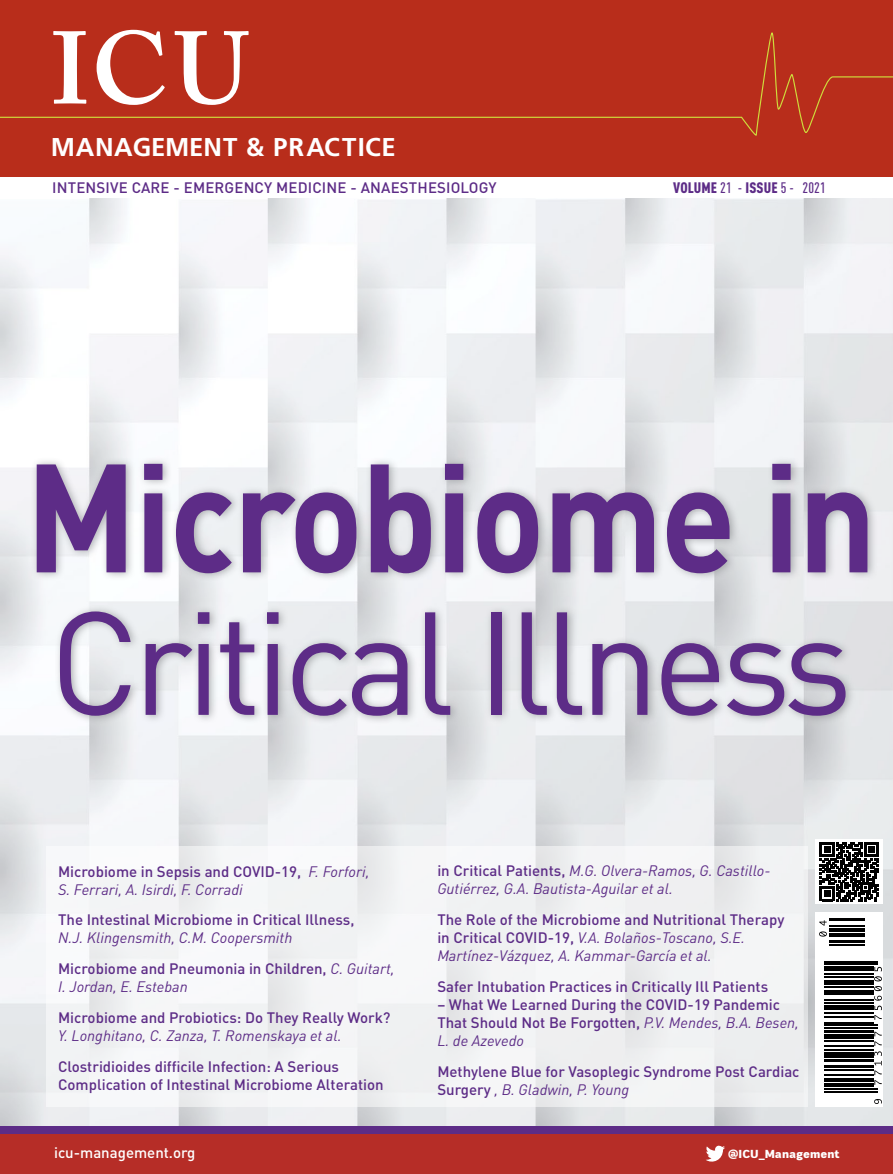
<style>
.page{position:relative;width:893px;height:1174px;background:#fff}
.page>*{position:absolute;margin:0;border:0;box-sizing:border-box;transform-origin:0 0}
.t1{font:700 151.5px "DIN";letter-spacing:-.02em;color:#5d2c87;scale:.91 1}
.t2{font:143.85px "DIN";letter-spacing:-.05em;color:#5d2c87}
.t3{font:600 101.85px "Adobe Caslon Pro";color:#fff}
.t4{font:700 25.8px "Frutiger";letter-spacing:.025em;color:#fff}
.t5{font:500 15px/18px "DIN";color:#5d2c87}
.t6{font:italic 15px/18px "DIN";color:#5d2c87}
.t7{font:900 15px "DIN Cond";letter-spacing:.01em;color:#5d2c87}
.t8{font:500 15px "DIN";color:#fff}
.t9{font:900 12px "PRC Fidelity";color:#fff}
.s1{font-weight:500}
.s2{font-weight:500;font-style:normal}
.s3{font-weight:400;font-style:italic}
</style>
<div class="page">
<img style="left:0;top:198px;width:893px;height:928px">
<div style="left:0;top:1126px;width:893px;height:8px;background:#5d2c87"></div>
<div style="left:0;top:1134px;width:893px;height:40px;background:#b62d27"></div>
<svg style="left:706px;top:1145px;width:19px;height:17px"></svg>
<svg style="left:816px;top:912px;width:67px;height:195px"></svg>
<hr style="left:829px;top:944px;width:36px;height:2px;background:#000">
<hr style="left:829px;top:941px;width:36px;height:2px;background:#000">
<hr style="left:829px;top:940px;width:36px;height:1px;background:#000">
<hr style="left:829px;top:935px;width:36px;height:1px;background:#000">
<hr style="left:829px;top:933px;width:36px;height:2px;background:#000">
<hr style="left:829px;top:930px;width:36px;height:2px;background:#000">
<hr style="left:829px;top:928px;width:36px;height:1px;background:#000">
<svg style="left:819px;top:931px;width:8px;height:5px"></svg>
<hr style="left:829px;top:925px;width:36px;height:1px;background:#000">
<hr style="left:829px;top:919px;width:36px;height:2px;background:#000">
<hr style="left:829px;top:918px;width:36px;height:1px;background:#000">
<svg style="left:819px;top:920px;width:8px;height:5px"></svg>
<hr style="left:824px;top:1091px;width:53px;height:1px;background:#000">
<hr style="left:824px;top:1088px;width:53px;height:1px;background:#000">
<svg style="left:874px;top:1098px;width:8px;height:6px"></svg>
<hr style="left:824px;top:1085px;width:50px;height:2px;background:#000">
<hr style="left:824px;top:1084px;width:50px;height:1px;background:#000">
<hr style="left:824px;top:1082px;width:50px;height:2px;background:#000">
<hr style="left:824px;top:1080px;width:50px;height:1px;background:#000">
<hr style="left:824px;top:1078px;width:50px;height:2px;background:#000">
<hr style="left:824px;top:1074px;width:50px;height:2px;background:#000">
<hr style="left:824px;top:1069px;width:50px;height:1px;background:#000">
<hr style="left:824px;top:1066px;width:50px;height:1px;background:#000">
<hr style="left:824px;top:1064px;width:50px;height:2px;background:#000">
<hr style="left:824px;top:1060px;width:50px;height:2px;background:#000">
<hr style="left:824px;top:1059px;width:50px;height:1px;background:#000">
<hr style="left:824px;top:1056px;width:50px;height:2px;background:#000">
<hr style="left:824px;top:1055px;width:50px;height:1px;background:#000">
<hr style="left:824px;top:1053px;width:50px;height:2px;background:#000">
<hr style="left:824px;top:1052px;width:50px;height:1px;background:#000">
<hr style="left:824px;top:1049px;width:50px;height:2px;background:#000">
<hr style="left:824px;top:1045px;width:50px;height:1px;background:#000">
<hr style="left:824px;top:1040px;width:50px;height:1px;background:#000">
<hr style="left:824px;top:1037px;width:50px;height:1px;background:#000">
<hr style="left:824px;top:1035px;width:50px;height:2px;background:#000">
<hr style="left:824px;top:1034px;width:50px;height:1px;background:#000">
<hr style="left:824px;top:1031px;width:50px;height:2px;background:#000">
<hr style="left:824px;top:1030px;width:50px;height:1px;background:#000">
<svg style="left:874px;top:1031px;width:8px;height:53px"></svg>
<hr style="left:824px;top:1027px;width:53px;height:1px;background:#000">
<hr style="left:824px;top:1024px;width:53px;height:2px;background:#000">
<hr style="left:824px;top:1022px;width:50px;height:1px;background:#000">
<hr style="left:824px;top:1016px;width:50px;height:1px;background:#000">
<hr style="left:824px;top:1012px;width:50px;height:1px;background:#000">
<hr style="left:824px;top:1008px;width:50px;height:1px;background:#000">
<hr style="left:824px;top:1006px;width:50px;height:2px;background:#000">
<hr style="left:824px;top:1005px;width:50px;height:1px;background:#000">
<hr style="left:824px;top:1002px;width:50px;height:2px;background:#000">
<hr style="left:824px;top:999px;width:50px;height:2px;background:#000">
<hr style="left:824px;top:992px;width:50px;height:2px;background:#000">
<hr style="left:824px;top:991px;width:50px;height:1px;background:#000">
<hr style="left:824px;top:990px;width:50px;height:1px;background:#000">
<hr style="left:824px;top:986px;width:50px;height:1px;background:#000">
<hr style="left:824px;top:983px;width:50px;height:1px;background:#000">
<hr style="left:824px;top:981px;width:50px;height:2px;background:#000">
<hr style="left:824px;top:980px;width:50px;height:1px;background:#000">
<hr style="left:824px;top:976px;width:50px;height:1px;background:#000">
<hr style="left:824px;top:973px;width:50px;height:1px;background:#000">
<hr style="left:824px;top:969px;width:50px;height:1px;background:#000">
<hr style="left:824px;top:968px;width:50px;height:1px;background:#000">
<hr style="left:824px;top:966px;width:50px;height:2px;background:#000">
<svg style="left:874px;top:966px;width:8px;height:53px"></svg>
<hr style="left:824px;top:963px;width:53px;height:2px;background:#000">
<hr style="left:824px;top:961px;width:53px;height:1px;background:#000">
<div style="left:30px;top:456px;width:848px;height:268px;background:#939598;opacity:.75"></div>
<div style="left:0;top:0;width:893px;height:176px;background:#b82d1b"></div>
<svg style="left:0;top:32px;width:893px;height:104px"></svg>
<div style="left:816px;top:839px;width:67px;height:65px;background:#fff"></div>
<svg style="left:820px;top:842px;width:59px;height:59px"></svg>
<div style="left:47px;top:846px;width:761px;height:260px;background:#f1f3f4"></div>
<h3 class="t3" style="left:51px;top:9px;width:200px">ICU</h3>
<h3 class="t4" style="left:51px;top:132px;width:346px">MANAGEMENT &amp; PRACTICE</h3>
<p class="t5" style="left:52px;top:178px;width:446px">INTENSIVE CARE - EMERGENCY MEDICINE - ANAESTHESIOLOGY</p>
<p class="t7" style="left:673px;top:178px;width:154px">VOLUME <span class="s1">21 -</span> ISSUE <span class="s1">5 - 2021</span></p>
<h1 class="t1" style="left:25px;top:418px;width:937px">Microbiome in</h1>
<h2 class="t2" style="left:49px;top:573px;width:805px">Critical Illness</h2>
<p class="t6" style="left:58px;top:861px;width:313px"><span class="s2">Microbiome in Sepsis and COVID-19,</span> F. Forfori,<br>S. Ferrari, A. Isirdi, F. Corradi</p>
<p class="t5" style="left:58px;top:910px;width:298px">The Intestinal Microbiome in Critical Illness,</p>
<p class="t6" style="left:58px;top:922px;width:338px;line-height:30.8px">N.J. Klingensmith, C.M. Coopersmith<br><span class="s2">Microbiome and Pneumonia in Children,</span> C. Guitart,</p>
<p class="t6" style="left:58px;top:977px;width:131px">I. Jordan, E. Esteban</p>
<p class="t5" style="left:58px;top:1008px;width:334px">Microbiome and Probiotics: Do They Really Work?</p>
<p class="t6" style="left:58px;top:1026px;width:285px">Y. Longhitano, C. Zanza, T. Romenskaya et al.</p>
<p class="t5" style="left:58px;top:1056px;width:327px">Clostridioides difficile Infection: A Serious<br>Complication of Intestinal Microbiome Alteration</p>
<p class="t6" style="left:437px;top:861px;width:335px"><span class="s2">in Critical Patients,</span> M.G. Olvera-Ramos, G. Castillo-<br>Gutiérrez, G.A. Bautista-Aguilar et al.</p>
<p class="t5" style="left:437px;top:910px;width:348px">The Role of the Microbiome and Nutritional Therapy in Critical COVID-19, <span class="s3">V.A. Bolaños-Toscano, S.E.<br>Martínez-Vázquez, A. Kammar-García et al.</span></p>
<p class="t5" style="left:437px;top:977px;width:332px">Safer Intubation Practices in Critically Ill Patients</p>
<p class="t5" style="left:437px;top:995px;width:363px">– What We Learned During the COVID-19 Pandemic<br>That Should Not Be Forgotten, <span class="s3">P.V. Mendes, B.A. Besen,<br>L. de Azevedo</span></p>
<p class="t5" style="left:437px;top:1061px;width:364px">Methylene Blue for Vasoplegic Syndrome Post Cardiac<br>Surgery <span class="s3">, B. Gladwin, P. Young</span></p>
<p class="t8" style="left:54px;top:1143px;width:143px">icu-management.org</p>
<p class="t9" style="left:728px;top:1147px;width:113px">@ICU_Management</p>
</div>
